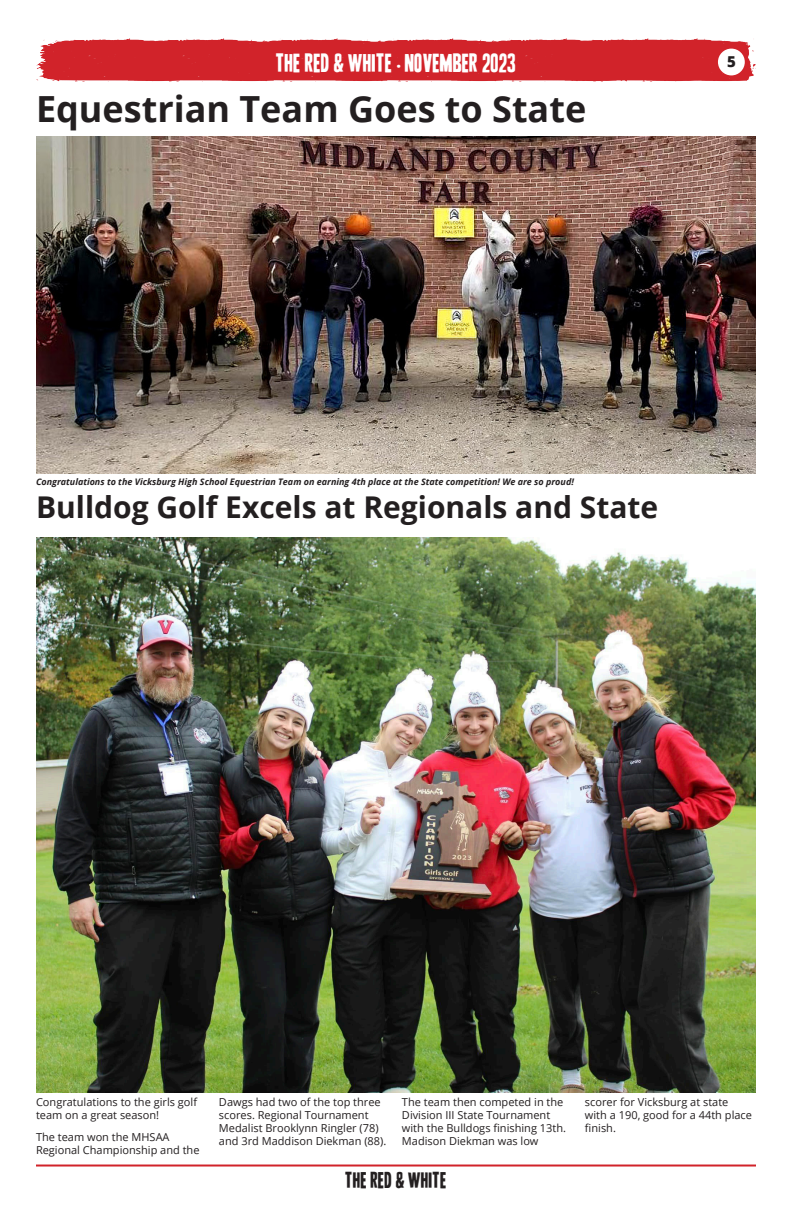
<style>
.page{position:relative;width:792px;height:1224px;background:#fff}
.page>*{position:absolute;margin:0;border:0;box-sizing:border-box;transform-origin:0 0}
.t1{font:700 36px "Open Sans";color:#231f20}
.t2{font:700 30px "Open Sans";color:#231f20}
.t3{font:23px "Vivela Rivoluzione Vivela Rivoluz";color:#fff}
.t4{font:20px "Vivela Rivoluzione Vivela Rivoluz";color:#231f20}
.t5{font:800 15px "Open Sans";color:#231f20}
.t6{font:11px/13.2px "Open Sans";color:#231f20}
.t7{font:italic 700 9px "Open Sans";color:#231f20}
.s1{font-family:"Open Sans";font-weight:800;font-size:16px}
</style>
<div class="page">
<hr style="left:36px;top:1165px;width:720px;height:2px;background:#d1232a">
<img style="left:36px;top:38px;width:720px;height:44px">
<div style="left:718px;top:49px;width:27px;height:26px;background:#fff;border-radius:50%"></div>
<img style="left:36px;top:137px;width:720px;height:336px">
<img style="left:36px;top:538px;width:720px;height:554px">
<h3 class="t3" style="left:276px;top:53px;width:242px">THE RED &amp; WHITE <span class="s1">·</span> NOVEMBER 2023</h3>
<h3 class="t5" style="left:727px;top:50px;width:10px">5</h3>
<p class="t1" style="left:36px;top:84px;width:552px">Equestrian Team Goes to State</p>
<p class="t7" style="left:36px;top:476px;width:539px">Congratulations to the Vicksburg High School Equestrian Team on earning 4th place at the State competition! We are so proud!</p>
<p class="t2" style="left:36px;top:486px;width:624px">Bulldog Golf Excels at Regionals and State</p>
<p class="t6" style="left:36px;top:1095px;width:163px">Congratulations to the girls golf team on a great season!</p>
<p class="t6" style="left:36px;top:1130px;width:165px">The team won the MHSAA<br>Regional Championship and the</p>
<p class="t6" style="left:219px;top:1095px;width:169px">Dawgs had two of the top three scores. Regional Tournament<br>Medalist Brooklynn Ringler (78) and 3rd Maddison Diekman (88).</p>
<p class="t6" style="left:402px;top:1095px;width:166px">The team then competed in the<br>Division III State Tournament with the Bulldogs finishing 13th.<br>Madison Diekman was low</p>
<p class="t6" style="left:585px;top:1095px;width:168px">scorer for Vicksburg at state with a 190, good for a 44th place finish.</p>
<h3 class="t4" style="left:345px;top:1171px;width:103px">THE RED &amp; WHITE</h3>
</div>
